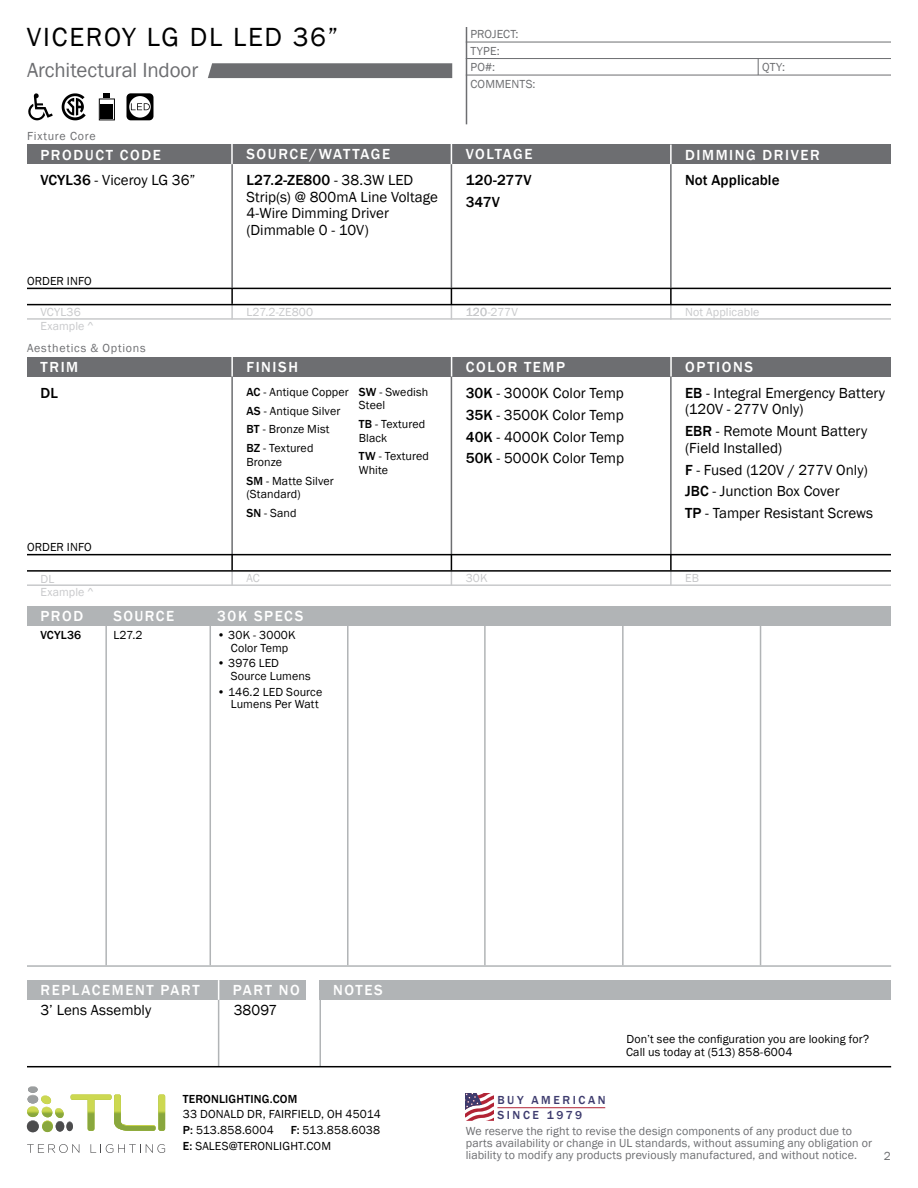
<style>
.page{position:relative;width:918px;height:1188px;background:#fff}
.page>*{position:absolute;margin:0;border:0;box-sizing:border-box;transform-origin:0 0}
.t1{font:27px "Franklin Gothic";letter-spacing:.06em;color:#000}
.t2{font:21px "Franklin Gothic";letter-spacing:-.01em;color:#6d6e71}
.t3{font:15px/16.5px "Franklin Gothic";color:#000}
.t4{font:500 15px "Franklin Gothic";letter-spacing:.105em;color:#fff}
.t5{font:500 15px/21.9px "Franklin Gothic";letter-spacing:.005em;color:#000}
.t6{font:12px/18.9px "Franklin Gothic";letter-spacing:.01em;color:#000}
.t7{font:12px/12px "Franklin Gothic";letter-spacing:.01em;color:#6d6e71}
.t8{font:12px "Franklin Gothic";letter-spacing:.01em;color:#c8c9cb}
.t9{font:500 12px "Franklin Gothic";letter-spacing:.015em;color:#000}
.t10{font:500 12px/15px "Franklin Gothic";letter-spacing:.215em;color:#3d3b6e}
.t11{font:12px "Franklin Gothic";letter-spacing:.065em;color:#6d6e71}
.t12{font:12px "Franklin Gothic";letter-spacing:.06em;color:#6d6e71}
.s1{font-weight:500}
</style>
<div class="page">
<hr style="left:218px;top:997px;width:1px;height:70px;background:#b1b4b6">
<hr style="left:231px;top:370px;width:2px;height:185px;background:#6d6e71">
<hr style="left:670px;top:370px;width:2px;height:185px;background:#6d6e71">
<hr style="left:451px;top:370px;width:1px;height:185px;background:#6d6e71">
<hr style="left:231px;top:158px;width:2px;height:130px;background:#6d6e71">
<hr style="left:670px;top:158px;width:2px;height:130px;background:#6d6e71">
<hr style="left:451px;top:158px;width:1px;height:130px;background:#6d6e71">
<div style="left:27px;top:145px;width:864px;height:19px;background:#6d6e71"></div>
<hr style="left:466px;top:27px;width:1px;height:97px;background:#6d6e71">
<hr style="left:466px;top:42px;width:425px;height:1px;background:#6d6e71">
<hr style="left:466px;top:58px;width:425px;height:1px;background:#6d6e71">
<hr style="left:466px;top:75px;width:425px;height:1px;background:#6d6e71">
<hr style="left:231px;top:141px;width:2px;height:23px;background:#fff">
<svg style="left:670px;top:145px;width:2px;height:19px"></svg>
<svg style="left:451px;top:145px;width:1px;height:19px"></svg>
<div style="left:27px;top:357px;width:864px;height:20px;background:#6d6e71"></div>
<div style="left:27px;top:606px;width:864px;height:20px;background:#b1b4b6"></div>
<hr style="left:231px;top:351px;width:2px;height:26px;background:#fff">
<hr style="left:670px;top:354px;width:2px;height:23px;background:#fff">
<svg style="left:451px;top:357px;width:1px;height:20px"></svg>
<div style="left:27px;top:980px;width:279px;height:20px;background:#b1b4b6"></div>
<div style="left:320px;top:980px;width:571px;height:20px;background:#b1b4b6"></div>
<svg style="left:758px;top:59px;width:1px;height:16px"></svg>
<svg style="left:670px;top:289px;width:2px;height:29px"></svg>
<svg style="left:451px;top:289px;width:1px;height:29px"></svg>
<svg style="left:231px;top:289px;width:2px;height:29px"></svg>
<hr style="left:27px;top:288px;width:864px;height:1px;background:#000">
<hr style="left:27px;top:304px;width:864px;height:1px;background:#000">
<hr style="left:27px;top:318px;width:864px;height:2px;background:#c8c9cb">
<svg style="left:670px;top:555px;width:2px;height:29px"></svg>
<svg style="left:451px;top:555px;width:1px;height:29px"></svg>
<svg style="left:231px;top:555px;width:2px;height:29px"></svg>
<hr style="left:27px;top:554px;width:864px;height:1px;background:#000">
<hr style="left:27px;top:570px;width:864px;height:2px;background:#000">
<hr style="left:27px;top:584px;width:864px;height:2px;background:#c8c9cb">
<hr style="left:105px;top:610px;width:2px;height:355px;background:#b1b4b6">
<hr style="left:622px;top:610px;width:2px;height:355px;background:#b1b4b6">
<hr style="left:760px;top:610px;width:1px;height:355px;background:#b1b4b6">
<hr style="left:210px;top:610px;width:1px;height:355px;background:#b1b4b6">
<hr style="left:347px;top:610px;width:2px;height:355px;background:#b1b4b6">
<hr style="left:484px;top:610px;width:2px;height:355px;background:#b1b4b6">
<hr style="left:27px;top:965px;width:864px;height:2px;background:#b1b4b6">
<svg style="left:218px;top:980px;width:1px;height:20px"></svg>
<hr style="left:320px;top:997px;width:1px;height:70px;background:#b1b4b6">
<svg style="left:99px;top:93px;width:16px;height:27px"></svg>
<svg style="left:126px;top:93px;width:27px;height:27px"></svg>
<svg style="left:62px;top:93px;width:24px;height:27px"></svg>
<svg style="left:28px;top:93px;width:25px;height:27px"></svg>
<svg style="left:208px;top:63px;width:244px;height:15px"></svg>
<hr style="left:27px;top:1066px;width:864px;height:1px;background:#000">
<svg style="left:27px;top:1086px;width:138px;height:46px"></svg>
<svg style="left:27px;top:1144px;width:52px;height:9px"></svg>
<svg style="left:91px;top:1144px;width:74px;height:9px"></svg>
<svg style="left:466px;top:1093px;width:28px;height:28px"></svg>
<hr style="left:497px;top:1107px;width:108px;height:1px;background:#b22335">
<h1 class="t1" style="left:27px;top:20px;width:313px">VICEROY LG DL LED 36”</h1>
<h2 class="t2" style="left:27px;top:57px;width:173px">Architectural Indoor</h2>
<p class="t12" style="left:27px;top:129px;width:70px">Fixture Core</p>
<p class="t7" style="left:470px;top:26px;width:50px;line-height:16.4px">PROJECT:<br>TYPE:</p>
<p class="t7" style="left:470px;top:78px;width:67px">COMMENTS:</p>
<p class="t7" style="left:470px;top:61px;width:26px">PO#:</p>
<p class="t7" style="left:762px;top:61px;width:24px">QTY:</p>
<p class="t4" style="left:40px;top:146px;width:122px">PRODUCT CODE</p>
<p class="t4" style="left:246px;top:145px;width:145px">SOURCE/WATTAGE</p>
<p class="t4" style="left:466px;top:145px;width:68px">VOLTAGE</p>
<p class="t4" style="left:685px;top:146px;width:136px">DIMMING DRIVER</p>
<p class="t3" style="left:40px;top:172px;width:156px"><span class="s1">VCYL36</span> - Viceroy LG 36”</p>
<p class="t3" style="left:246px;top:172px;width:193px"><span class="s1">L27.2-ZE800</span> - 38.3W LED<br>Strip(s) @ 800mA Line Voltage<br>4-Wire Dimming Driver (Dimmable 0 - 10V)</p>
<p class="t6" style="left:27px;top:272px;width:66px">ORDER INFO</p>
<p class="t8" style="left:41px;top:305px;width:42px">VCYL36</p>
<p class="t8" style="left:246px;top:305px;width:68px">L27.2-ZE800</p>
<p class="t8" style="left:40px;top:319px;width:55px">Example ^</p>
<p class="t11" style="left:27px;top:341px;width:120px">Aesthetics &amp; Options</p>
<p class="t5" style="left:466px;top:169px;width:67px">120-277V<br>347V</p>
<p class="t5" style="left:685px;top:169px;width:96px">Not Applicable</p>
<p class="t8" style="left:466px;top:305px;width:54px">120-277V</p>
<p class="t8" style="left:685px;top:305px;width:76px">Not Applicable</p>
<p class="t4" style="left:41px;top:358px;width:39px">TRIM</p>
<p class="t4" style="left:247px;top:358px;width:53px">FINISH</p>
<p class="t4" style="left:466px;top:358px;width:101px">COLOR TEMP</p>
<p class="t4" style="left:685px;top:358px;width:69px">OPTIONS</p>
<p class="t5" style="left:40px;top:382px;width:19px">DL</p>
<p class="t6" style="left:27px;top:537px;width:66px">ORDER INFO</p>
<p class="t8" style="left:40px;top:571px;width:15px">DL</p>
<p class="t8" style="left:40px;top:585px;width:55px">Example ^</p>
<p class="t4" style="left:40px;top:606px;width:44px">PROD</p>
<p class="t4" style="left:113px;top:606px;width:62px">SOURCE</p>
<p class="t6" style="left:246px;top:382px;width:104px"><span class="s1">AC</span> - Antique Copper<br><span class="s1">AS</span> - Antique Silver<br><span class="s1">BT</span> - Bronze Mist<br><span class="s1">BZ</span> - Textured</p>
<p class="t6" style="left:246px;top:453px;width:89px">Bronze<br><span class="s1">SM</span> - Matte Silver</p>
<p class="t6" style="left:246px;top:485px;width:56px">(Standard)<br><span class="s1">SN</span> - Sand</p>
<p class="t6" style="left:359px;top:385px;width:71px;line-height:13.5px"><span class="s1">SW</span> - Swedish<br>Steel</p>
<p class="t6" style="left:359px;top:418px;width:68px;line-height:13.5px"><span class="s1">TB</span> - Textured<br>Black</p>
<p class="t6" style="left:359px;top:450px;width:72px;line-height:13.5px"><span class="s1">TW</span> - Textured<br>White</p>
<p class="t3" style="left:466px;top:382px;width:160px;line-height:21.9px;text-align:justify"><span class="s1">30K</span> - 3000K Color Temp <span class="s1">35K</span> - 3500K Color Temp <span class="s1">40K</span> - 4000K Color Temp <span class="s1">50K</span> - 5000K Color Temp</p>
<p class="t8" style="left:246px;top:571px;width:15px">AC</p>
<p class="t8" style="left:466px;top:571px;width:23px">30K</p>
<p class="t4" style="left:217px;top:606px;width:88px">30K SPECS</p>
<p class="t9" style="left:40px;top:628px;width:42px">VCYL36</p>
<p class="t6" style="left:113px;top:626px;width:31px">L27.2</p>
<p class="t6" style="left:217px;top:629px;width:80px;line-height:12.8px;text-align:center">• 30K - 3000K<br>Color Temp</p>
<p class="t6" style="left:231px;top:657px;width:81px;line-height:12.8px;text-indent:-13px">• 3976 LED<br>Source Lumens</p>
<p class="t6" style="left:217px;top:686px;width:107px;line-height:12.8px;text-align:right">• 146.2 LED Source<br>Lumens Per Watt</p>
<p class="t3" style="left:685px;top:385px;width:202px"><span class="s1">EB</span> - Integral Emergency Battery (120V - 277V Only)</p>
<p class="t3" style="left:685px;top:423px;width:184px"><span class="s1">EBR</span> - Remote Mount Battery (Field Installed)</p>
<p class="t3" style="left:685px;top:459px;width:190px;line-height:21.9px"><span class="s1">F</span> - Fused (120V / 277V Only)<br><span class="s1">JBC</span> - Junction Box Cover<br><span class="s1">TP</span> - Tamper Resistant Screws</p>
<p class="t8" style="left:685px;top:571px;width:15px">EB</p>
<p class="t4" style="left:40px;top:981px;width:161px">REPLACEMENT PART</p>
<p class="t4" style="left:233px;top:981px;width:69px">PART NO</p>
<p class="t4" style="left:333px;top:981px;width:51px">NOTES</p>
<p class="t3" style="left:40px;top:1003px;width:112px">3’ Lens Assembly</p>
<p class="t3" style="left:234px;top:1003px;width:45px">38097</p>
<p class="t6" style="left:626px;top:1032px;width:245px;line-height:13.5px">Don’t see the configuration you are looking for?<br>Call us today at (513) 858-6004</p>
<p class="t9" style="left:183px;top:1091px;width:116px">TERONLIGHTING.COM</p>
<p class="t6" style="left:183px;top:1107px;width:200px;line-height:15.8px">33 DONALD DR, FAIRFIELD, OH 45014<br><span class="s1">P:</span> 513.858.6004</p>
<p class="t10" style="left:497px;top:1093px;width:110px">BUY AMERICAN<br>SINCE 1979</p>
<p class="t6" style="left:183px;top:1123px;width:199px;line-height:15.8px;text-indent:108px"><span class="s1">F:</span> 513.858.6038<br><span class="s1">E:</span> SALES@TERONLIGHT.COM</p>
<p class="t7" style="left:466px;top:1125px;width:408px">We reserve the right to revise the design components of any product due to parts availability or change in UL standards, without assuming any obligation or liability to modify any products previously manufactured, and without notice.</p>
<p class="t7" style="left:884px;top:1150px;width:9px">2</p>
</div>
